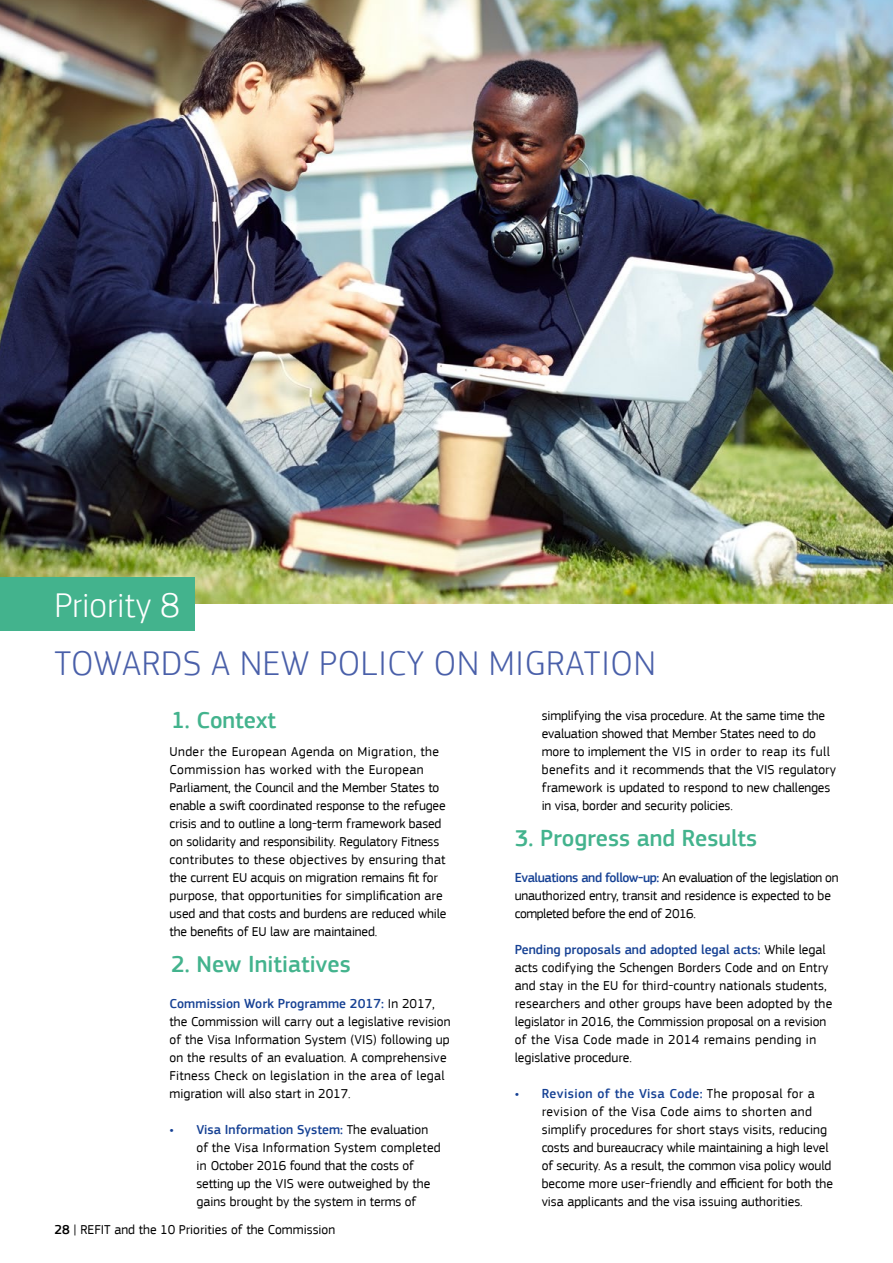
<style>
.page{position:relative;width:893px;height:1263px;background:#fff}
.page>*{position:absolute;margin:0;border:0;box-sizing:border-box;transform-origin:0 0}
.t1{font:300 36px "EC Square Sans Pro";letter-spacing:.02em;color:#495fa9}
.t2{font:300 36px "EC Square Sans Pro";color:#fff}
.t3{font:500 24px "EC Square Sans Pro";color:#43b38d}
.t4{font:13.5px/18px "EC Square Sans Pro";color:#000}
.t5{font:13.5px/18px "EC Square Sans Pro";letter-spacing:-.03em;color:#000}
.s1{font-weight:500;color:#164194}
.s2{font-weight:500}
</style>
<div class="page">
<img style="left:0;top:0;width:893px;height:604px">
<div style="left:0;top:577px;width:195px;height:54px;background:#43b38d"></div>
<h1 class="t2" style="left:54px;top:584px;width:127px">Priority 8</h1>
<h1 class="t1" style="left:54px;top:642px;width:603px">TOWARDS A NEW POLICY ON MIGRATION</h1>
<h2 class="t3" style="left:171px;top:706px;width:106px">1. Context</h2>
<p class="t4" style="left:170px;top:743px;width:278px">Under the European Agenda on Migration, the Commission has worked with the European Parliament, the Council and the Member States to enable a swift coordinated response to the refugee crisis and to outline a long-term framework based on solidarity and responsibility. Regulatory Fitness contributes to these objectives by ensuring that the current EU acquis on migration remains fit for purpose, that opportunities for simplification are used and that costs and burdens are reduced while the benefits of EU law are maintained.</p>
<h2 class="t3" style="left:171px;top:950px;width:181px">2. New Initiatives</h2>
<p class="t4" style="left:170px;top:995px;width:282px"><span class="s1">Commission Work Programme 2017:</span> In 2017, the Commission will carry out a legislative revision of the Visa Information System (VIS) following up on the results of an evaluation. A comprehensive Fitness Check on legislation in the area of legal migration will also start in 2017.</p>
<p class="t4" style="left:197px;top:1121px;width:246px;text-indent:-27px"><span class="s1">• Visa Information System:</span> The evaluation of the Visa Information System completed in October 2016 found that the costs of setting up the VIS were outweighed by the gains brought by the system in terms of</p>
<p class="t4" style="left:542px;top:707px;width:296px">simplifying the visa procedure. At the same time the evaluation showed that Member States need to do more to implement the VIS in order to reap its full benefits and it recommends that the VIS regulatory framework is updated to respond to new challenges in visa, border and security policies.</p>
<h2 class="t3" style="left:515px;top:824px;width:244px">3. Progress and Results</h2>
<p class="t5" style="left:515px;top:869px;width:325px"><span class="s1">Evaluations and follow-up:</span> An evaluation of the legislation on unauthorized entry, transit and residence is expected to be completed before the end of 2016.</p>
<p class="t4" style="left:515px;top:941px;width:319px"><span class="s1">Pending proposals and adopted legal acts:</span> While legal acts codifying the Schengen Borders Code and on Entry and stay in the EU for third-country nationals students, researchers and other groups have been adopted by the legislator in 2016, the Commission proposal on a revision of the Visa Code made in 2014 remains pending in legislative procedure.</p>
<p class="t4" style="left:542px;top:1085px;width:293px;text-indent:-27px"><span class="s1">• Revision of the Visa Code:</span> The proposal for a revision of the Visa Code aims to shorten and simplify procedures for short stays visits, reducing costs and bureaucracy while maintaining a high level of security. As a result, the common visa policy would become more user-friendly and efficient for both the visa applicants and the visa issuing authorities.</p>
<p class="t4" style="left:54px;top:1221px;width:282px"><span class="s2">28</span> | REFIT and the 10 Priorities of the Commission</p>
</div>
